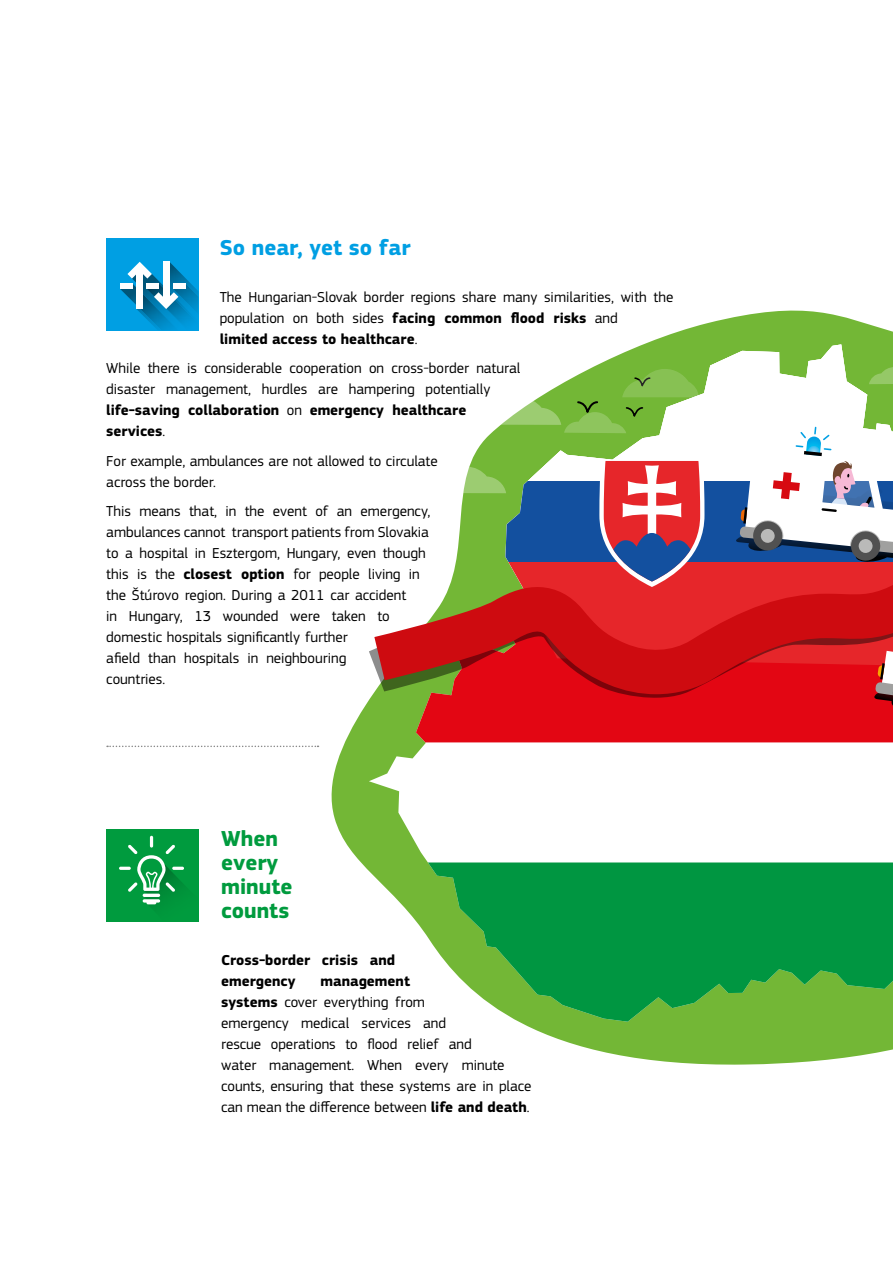
<style>
.page{position:relative;width:893px;height:1263px;background:#fff}
.page>*{position:absolute;margin:0;border:0;box-sizing:border-box;transform-origin:0 0}
.t1{font:700 22.5px/24px "EC Square Sans Pro";color:#009b3e}
.t2{font:700 22.5px "EC Square Sans Pro";color:#009fe3}
.t3{font:15px/21px "EC Square Sans Pro";color:#000}
.t4{font:700 15px/21px "EC Square Sans Pro";color:#000}
.s1{font-weight:700}
</style>
<div class="page">
<svg style="left:315px;top:310px;width:578px;height:755px"></svg>
<svg style="left:369px;top:698px;width:524px;height:324px"></svg>
<div style="left:416px;top:698px;width:477px;height:44px;background:#e30613"></div>
<svg style="left:428px;top:862px;width:465px;height:160px;background:#25a247"></svg>
<svg style="left:434px;top:467px;width:44px;height:26px"></svg>
<svg style="left:488px;top:369px;width:37px;height:32px"></svg>
<svg style="left:488px;top:401px;width:248px;height:121px;background:#4f897f"></svg>
<svg style="left:525px;top:333px;width:368px;height:148px"></svg>
<svg style="left:599px;top:455px;width:105px;height:67px"></svg>
<img style="left:792px;top:423px;width:42px;height:3px">
<svg style="left:736px;top:426px;width:157px;height:96px"></svg>
<svg style="left:369px;top:554px;width:505px;height:144px;fill:#e30613"></svg>
<svg style="left:374px;top:522px;width:519px;height:172px;background:#bc4649"></svg>
<svg style="left:874px;top:646px;width:19px;height:77px"></svg>
<svg style="left:107px;top:746px;width:211px;height:1px"></svg>
<div style="left:106px;top:829px;width:92px;height:92px;background:#009b3e"></div>
<img style="left:144px;top:885px;width:41px;height:23px">
<hr style="left:143px;top:894px;width:17px;height:3px;background:#fff;border-radius:2px">
<hr style="left:143px;top:899px;width:17px;height:3px;background:#fff;border-radius:2px">
<svg style="left:146px;top:902px;width:10px;height:2px"></svg>
<svg style="left:119px;top:836px;width:65px;height:56px"></svg>
<div style="left:106px;top:238px;width:92px;height:92px;background:#009fe3"></div>
<img style="left:132px;top:274px;width:30px;height:36px">
<img style="left:120px;top:284px;width:16px;height:21px">
<img style="left:137px;top:289px;width:29px;height:41px">
<img style="left:147px;top:284px;width:16px;height:24px">
<img style="left:198px;top:291px;width:1px;height:39px">
<img style="left:169px;top:262px;width:22px;height:28px">
<img style="left:166px;top:309px;width:27px;height:21px">
<img style="left:173px;top:284px;width:25px;height:30px">
<div style="left:136px;top:268px;width:7px;height:41px;background:#fff"></div>
<svg style="left:127px;top:262px;width:25px;height:17px"></svg>
<div style="left:163px;top:262px;width:6px;height:41px;background:#fff"></div>
<svg style="left:154px;top:292px;width:24px;height:17px"></svg>
<div style="left:120px;top:284px;width:13px;height:5px;background:#fff"></div>
<div style="left:173px;top:284px;width:13px;height:5px;background:#fff"></div>
<div style="left:147px;top:284px;width:12px;height:5px;background:#fff"></div>
<h1 class="t2" style="left:220px;top:234px;width:192px">So near, yet so far</h1>
<p class="t3" style="left:220px;top:286px;width:455px">The Hungarian-Slovak border regions share many similarities, with the population on both sides <span class="s1">facing common flood risks</span> and<br><span class="s1">limited access to healthcare</span>.</p>
<p class="t3" style="left:106px;top:358px;width:416px">While there is considerable cooperation on cross-border natural disaster management, hurdles are hampering potentially <span class="s1">life-saving collaboration</span> on <span class="s1">emergency healthcare services</span>.</p>
<p class="t3" style="left:106px;top:450px;width:333px">For example, ambulances are not allowed to circulate across the border.</p>
<p class="t3" style="left:106px;top:501px;width:326px">This means that, in the event of an emergency, ambulances cannot transport patients from Slovakia to a hospital in Esztergom, Hungary, even though this is the <span class="s1">closest option</span> for people living in the Štúrovo region. During a 2011 car accident<br>in Hungary, 13 wounded were taken to domestic hospitals significantly further<br>afield than hospitals in neighbouring<br>countries.</p>
<h1 class="t1" style="left:221px;top:827px;width:73px">When every minute counts</h1>
<p class="t4" style="left:221px;top:950px;width:175px">Cross-border crisis and emergency</p>
<p class="t3" style="left:221px;top:970px;width:312px;text-indent:99px"><span class="s1">management<br>systems</span> cover everything from<br>emergency medical services and<br>rescue operations to flood relief and<br>water management. When every minute counts, ensuring that these systems are in place can mean the difference between <span class="s1">life and death</span>.</p>
</div>
